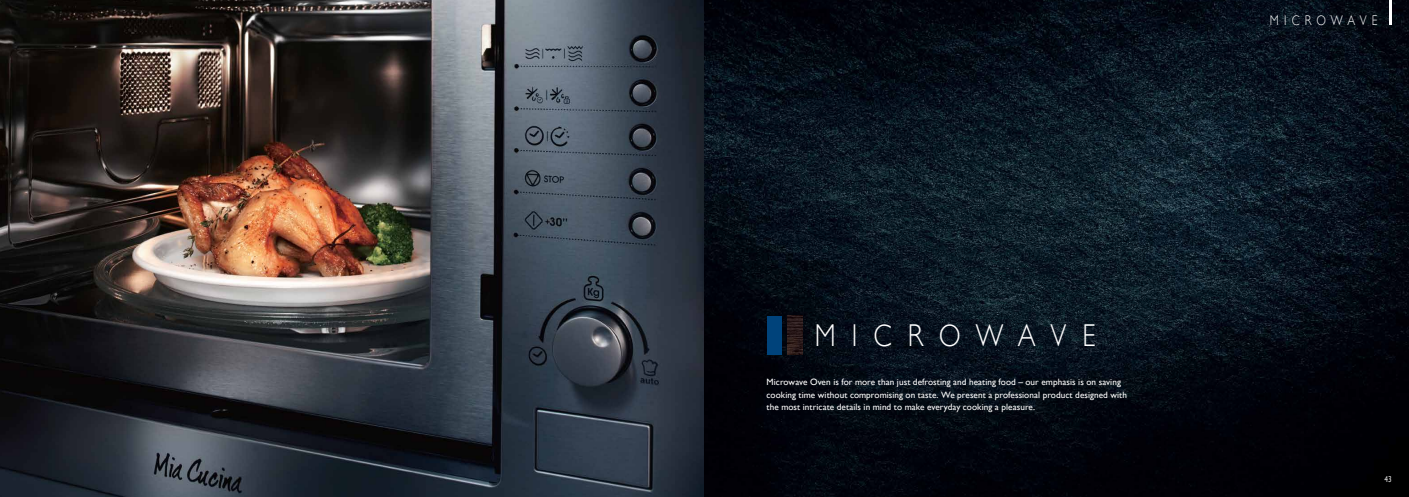
<style>
.page{position:relative;width:1409px;height:497px;background:#fff}
.page>*{position:absolute;margin:0;border:0;box-sizing:border-box;transform-origin:0 0}
.t1{font:300 31.5px "Gill Sans";letter-spacing:.595em;color:#fff;scale:.85 1}
.t2{font:300 14px "Gill Sans";letter-spacing:.44em;color:#fff;scale:.83 1}
.t3{font:9.19px/12.2px "Gill Sans";letter-spacing:.005em;color:#fff}
.t4{font:8.75px "Gill Sans";color:#fff;scale:.83 1}
</style>
<div class="page">
<img style="left:0;top:0;width:1409px;height:496px">
<div style="left:766px;top:315px;width:15px;height:39px;background:#00437b"></div>
<img style="left:788px;top:315px;width:14px;height:39px">
<hr style="left:1389px;top:0;width:2px;height:25px;background:#fff">
<h1 class="t1" style="left:815px;top:310px;width:332px">MICROWAVE</h1>
<p class="t3" style="left:767px;top:375px;width:362px">Microwave Oven is for more than just defrosting and heating food – our emphasis is on saving cooking time without compromising on taste. We present a professional product designed with the most intricate details in mind to make everyday cooking a pleasure.</p>
<h2 class="t2" style="left:1270px;top:9px;width:131px">MICROWAVE</h2>
<p class="t4" style="left:1384px;top:473px;width:10px">43</p>
</div>
